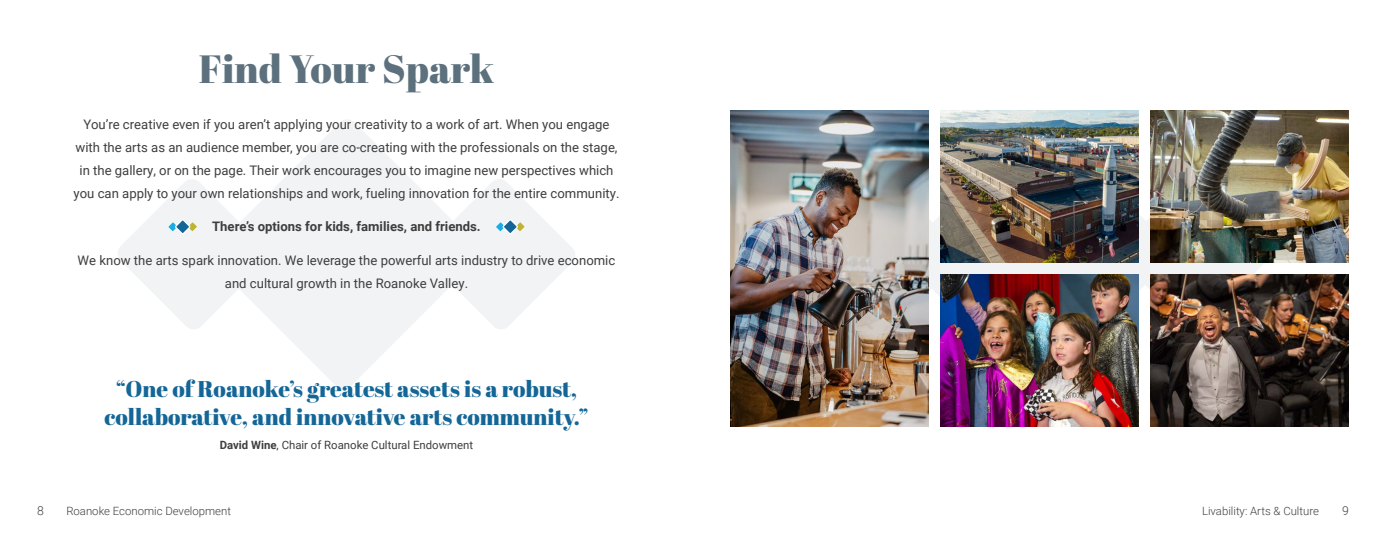
<style>
.page{position:relative;width:1386px;height:536px;background:#fff}
.page>*{position:absolute;margin:0;border:0;box-sizing:border-box;transform-origin:0 0}
.Body_Text{font:39.38px "Abril Fatface";color:#5c717d}
.Body_Text_2{font:22.75px/28px "Abril Fatface";color:#146697;text-align:center}
.Body_Text_2-2{font:13.12px/22.8px "Roboto";color:#3e3e3f;text-align:center}
.Body_Text_2-3{font:700 13.12px "Roboto";color:#3e3e3f}
.t1{font:300 12.25px "Roboto";color:#3e3e3f}
.t2{font:300 11.38px "Roboto";color:#3e3e3f}
.Body_Text_2-4{font:11.38px "Roboto";color:#3e3e3f}
.s1{font-weight:700}
</style>
<div class="page">
<svg style="left:269px;top:120px;width:155px;height:269px;fill:#f2f3f4"></svg>
<svg style="left:1174px;top:262px;width:95px;height:12px"></svg>
<svg style="left:928px;top:118px;width:246px;height:272px"></svg>
<img style="left:941px;top:111px;width:197px;height:151px">
<img style="left:1151px;top:274px;width:198px;height:152px">
<img style="left:730px;top:111px;width:198px;height:315px">
<img style="left:941px;top:274px;width:197px;height:152px">
<img style="left:1151px;top:111px;width:198px;height:151px">
<svg style="left:118px;top:179px;width:151px;height:150px"></svg>
<svg style="left:424px;top:179px;width:151px;height:150px"></svg>
<p class="Body_Text" style="left:199px;top:41px;width:297px">Find Your Spark</p>
<p class="Body_Text_2-2" style="left:74px;top:113px;width:547px">You’re creative even if you aren’t applying your creativity to a work of art. When you engage with the arts as an audience member, you are co-creating with the professionals on the stage, in the gallery, or on the page. Their work encourages you to imagine new perspectives which you can apply to your own relationships and work, fueling innovation for the entire community.</p>
<p class="Body_Text_2-3" style="left:212px;top:217px;width:270px">There’s options for kids, families, and friends.</p>
<p class="Body_Text_2-2" style="left:78px;top:248px;width:539px">We know the arts spark innovation. We leverage the powerful arts industry to drive economic and cultural growth in the Roanoke Valley.</p>
<p class="Body_Text_2" style="left:104px;top:374px;width:486px">“One of Roanoke’s greatest assets is a robust, collaborative, and innovative arts community.”</p>
<p class="Body_Text_2-4" style="left:220px;top:436px;width:255px"><span class="s1">David Wine</span>, Chair of Roanoke Cultural Endowment</p>
<p class="t1" style="left:37px;top:502px;width:8px">8</p>
<p class="t2" style="left:66px;top:502px;width:166px">Roanoke Economic Development</p>
<p class="t2" style="left:1202px;top:502px;width:119px">Livability: Arts &amp; Culture</p>
<p class="t1" style="left:1342px;top:502px;width:8px">9</p>
</div>
